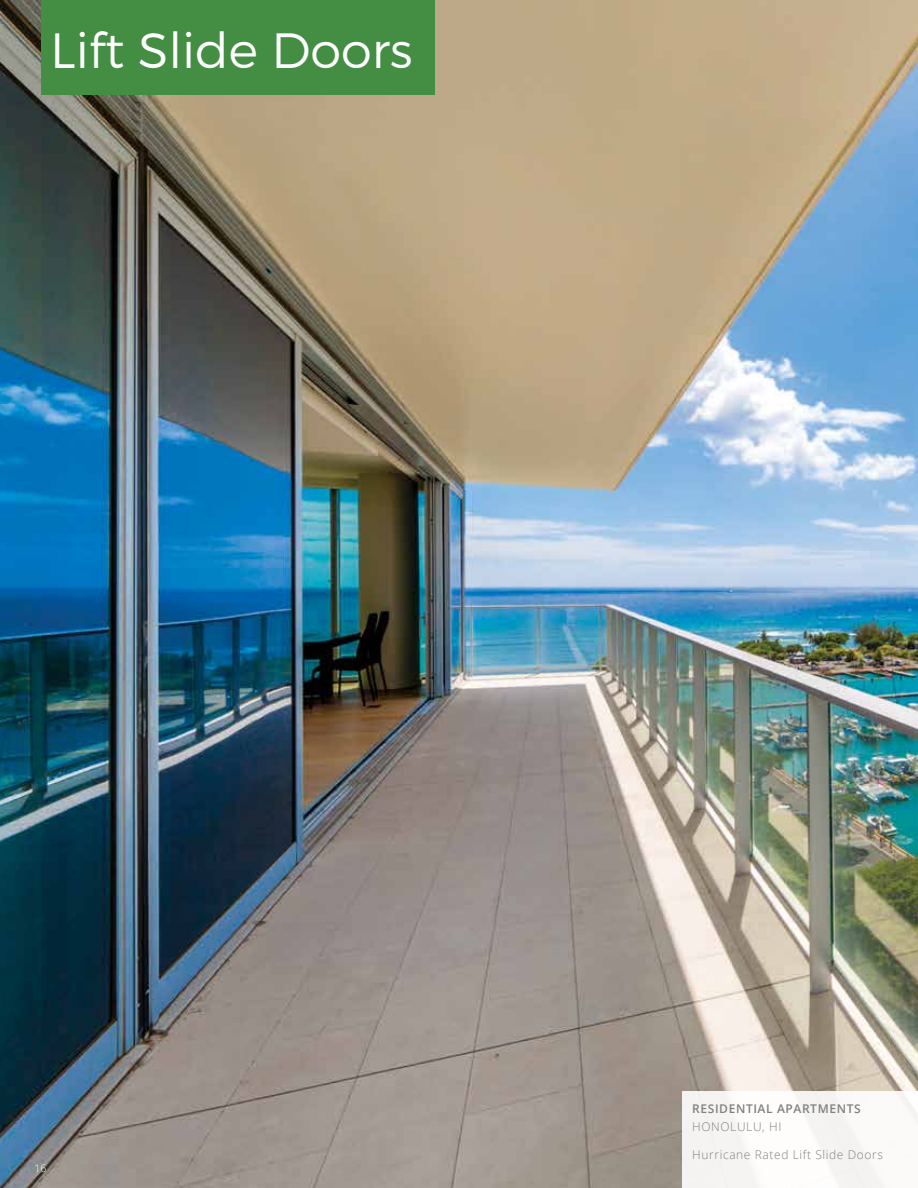
<style>
.page{position:relative;width:918px;height:1188px;background:#fff}
.page>*{position:absolute;margin:0;border:0;box-sizing:border-box;transform-origin:0 0}
.t1{font:300 49.5px "Montserrat";color:#fff}
.t2{font:300 12px "Open Sans";letter-spacing:.05em;color:#7f8080}
.t3{font:600 12px "Open Sans";letter-spacing:.05em;color:#7f8080}
.t4{font:300 10.5px "Open Sans";color:#fff}
</style>
<div class="page">
<img style="left:0;top:0;width:918px;height:1188px">
<div style="left:683px;top:1092px;width:235px;height:96px;background:#fbf9f7"></div>
<div style="left:41px;top:0;width:394px;height:94px;background:#438e42"></div>
<h1 class="t1" style="left:50px;top:20px;width:364px">Lift Slide Doors</h1>
<p class="t4" style="left:34px;top:1161px;width:13px">16</p>
<p class="t3" style="left:692px;top:1100px;width:170px">RESIDENTIAL APARTMENTS</p>
<p class="t2" style="left:692px;top:1118px;width:91px">HONOLULU, HI</p>
<p class="t2" style="left:692px;top:1146px;width:192px">Hurricane Rated Lift Slide Doors</p>
</div>
